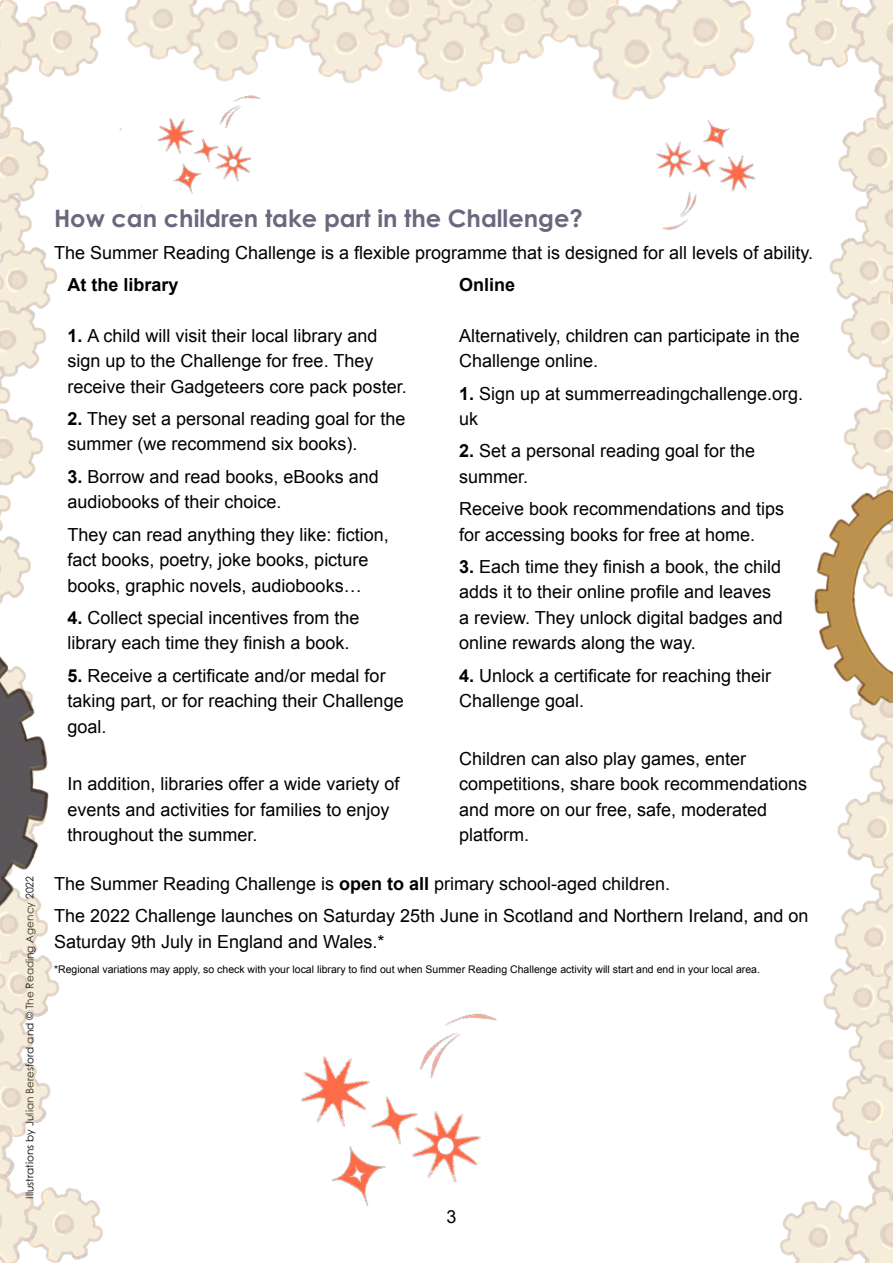
<style>
.page{position:relative;width:893px;height:1263px;background:#fff}
.page>*{position:absolute;margin:0;border:0;box-sizing:border-box;transform-origin:0 0}
.t1{font:700 24px "Century Gothic Pro";color:#6b677d}
.t2{font:18px/25.5px "Arial";color:#000}
.t3{font:700 18px "Arial";color:#000}
.t4{font:10.5px "Arial";color:#000}
.t5{font:10.5px "Century Gothic Pro";color:#000}
.s1{font-weight:700}
</style>
<div class="page">
<img style="left:780px;top:879px;width:113px;height:384px">
<img style="left:786px;top:0;width:107px;height:879px">
<img style="left:0;top:108px;width:57px;height:268px">
<img style="left:786px;top:427px;width:107px;height:347px">
<img style="left:0;top:0;width:754px;height:108px">
<img style="left:0;top:376px;width:103px;height:887px">
<img style="left:0;top:548px;width:102px;height:414px">
<img style="left:119px;top:84px;width:183px;height:124px">
<img style="left:602px;top:79px;width:191px;height:166px">
<img style="left:301px;top:1013px;width:196px;height:194px">
<p class="t5" style="left:23px;top:1198px;width:324px;rotate:-90deg">Illustrations by Julian Beresford and © The Reading Agency 2022</p>
<h1 class="t1" style="left:54px;top:204px;width:530px">How can children take part in the Challenge?</h1>
<p class="t2" style="left:54px;top:241px;width:761px">The Summer Reading Challenge is a flexible programme that is designed for all levels of ability.</p>
<p class="t3" style="left:68px;top:272px;width:113px">At the library</p>
<p class="t2" style="left:68px;top:323px;width:341px"><span class="s1">1.</span> A child will visit their local library and sign up to the Challenge for free. They receive their Gadgeteers core pack poster.</p>
<p class="t2" style="left:68px;top:406px;width:339px"><span class="s1">2.</span> They set a personal reading goal for the summer (we recommend six books).</p>
<p class="t2" style="left:68px;top:464px;width:313px"><span class="s1">3.</span> Borrow and read books, eBooks and audiobooks of their choice.</p>
<p class="t2" style="left:68px;top:522px;width:323px">They can read anything they like: fiction, fact books, poetry, joke books, picture books, graphic novels, audiobooks…</p>
<p class="t2" style="left:68px;top:605px;width:294px"><span class="s1">4.</span> Collect special incentives from the library each time they finish a book.</p>
<p class="t2" style="left:68px;top:663px;width:338px"><span class="s1">5.</span> Receive a certificate and/or medal for taking part, or for reaching their Challenge goal.</p>
<p class="t3" style="left:459px;top:273px;width:58px">Online</p>
<p class="t2" style="left:459px;top:323px;width:342px">Alternatively, children can participate in the<br>Challenge online.</p>
<p class="t2" style="left:459px;top:381px;width:346px"><span class="s1">1.</span> Sign up at summerreadingchallenge.org. uk</p>
<p class="t2" style="left:459px;top:438px;width:298px"><span class="s1">2.</span> Set a personal reading goal for the summer.</p>
<p class="t2" style="left:459px;top:496px;width:327px">Receive book recommendations and tips for accessing books for free at home.</p>
<p class="t2" style="left:459px;top:554px;width:325px"><span class="s1">3.</span> Each time they finish a book, the child adds it to their online profile and leaves a review. They unlock digital badges and online rewards along the way.</p>
<p class="t2" style="left:459px;top:663px;width:314px"><span class="s1">4.</span> Unlock a certificate for reaching their<br>Challenge goal.</p>
<p class="t2" style="left:459px;top:746px;width:350px">Children can also play games, enter competitions, share book recommendations and more on our free, safe, moderated platform.</p>
<p class="t2" style="left:54px;top:868px;width:756px;line-height:32.2px">The Summer Reading Challenge is <span class="s1">open to all</span> primary school-aged children.<br>The 2022 Challenge launches on Saturday 25th June in Scotland and Northern Ireland, and on</p>
<p class="t2" style="left:54px;top:929px;width:332px">Saturday 9th July in England and Wales.*</p>
<p class="t4" style="left:54px;top:962px;width:707px">*Regional variations may apply, so check with your local library to find out when Summer Reading Challenge activity will start and end in your local area.</p>
<p class="t2" style="left:68px;top:771px;width:333px">In addition, libraries offer a wide variety of events and activities for families to enjoy throughout the summer.</p>
<p class="t2" style="left:446px;top:1204px;width:12px">3</p>
</div>
